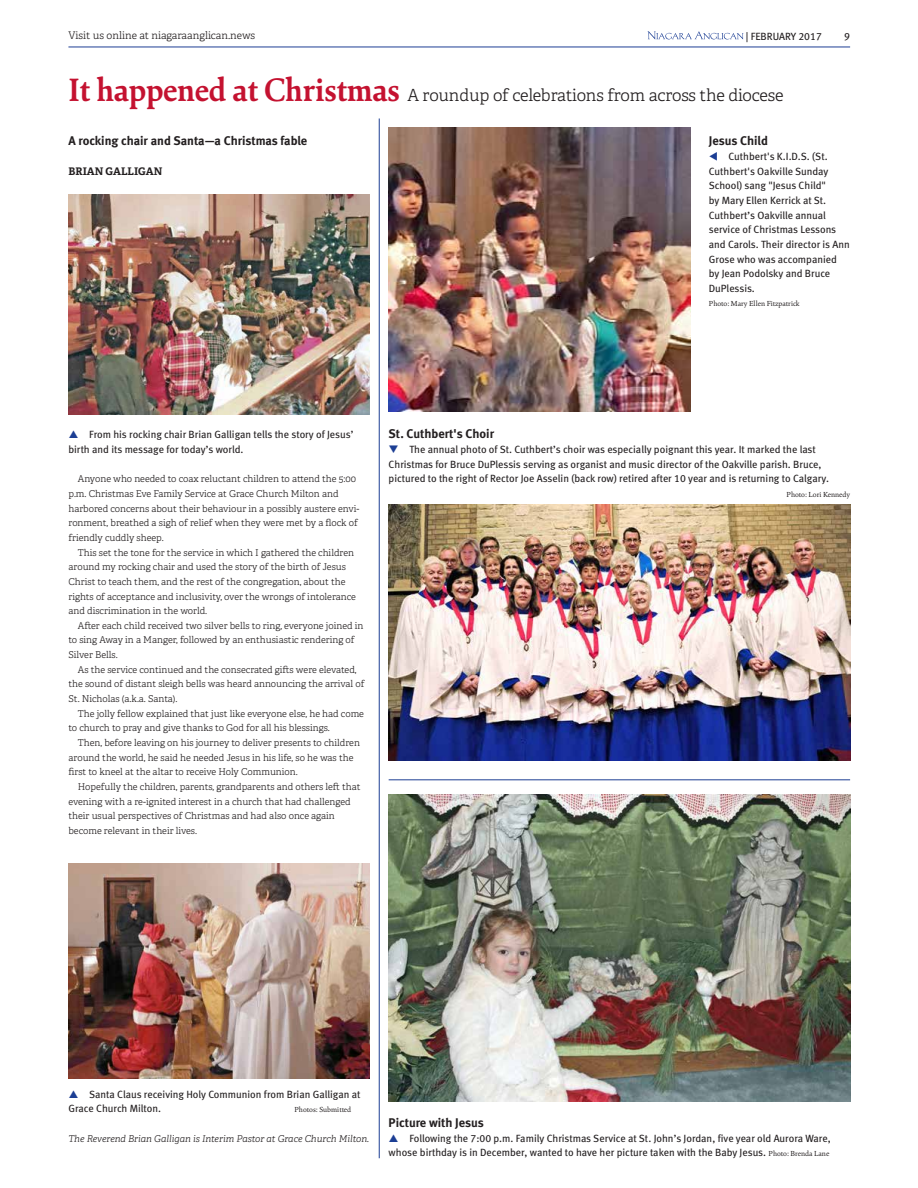
<style>
.page{position:relative;width:918px;height:1188px;background:#fff}
.page>*{position:absolute;margin:0;border:0;box-sizing:border-box;transform-origin:0 0}
.t1{font:300 16.8px "Adelle";letter-spacing:-.01em;color:#231f20}
.t2{font:12.6px "Meta Bold CELF";letter-spacing:-.005em;color:#231f20}
.t3{font:10.5px/14.7px "Meta Book CELF";color:#231f20}
.t4{font:300 10.5px "Adelle";color:#231f20}
.t5{font:700 10.5px "Adelle";color:#231f20}
.t6{font:300 9.45px/14.7px "Adelle";color:#231f20}
.t7{font:italic 300 9.45px "Adelle";color:#231f20}
.t8{font:7.35px "Cala";color:#231f20}
.s1{font-family:"Cala";font-weight:700;font-size:32.4px;color:#c41230}
.s2{color:#1c3e94}
.s3{font-family:"Cala";font-size:7.35px}
</style>
<div class="page">
<svg style="left:648px;top:31px;width:95px;height:9px"></svg>
<hr style="left:68px;top:47px;width:782px;height:1px;background:#1c3e94">
<img style="left:389px;top:795px;width:461px;height:307px">
<img style="left:389px;top:128px;width:301px;height:284px">
<img style="left:389px;top:504px;width:461px;height:257px">
<img style="left:68px;top:195px;width:302px;height:219px">
<img style="left:68px;top:863px;width:302px;height:215px">
<hr style="left:379px;top:118px;width:1px;height:1040px;background:#1c3e94">
<hr style="left:389px;top:780px;width:461px;height:1px;background:#1c3e94">
<p class="t4" style="left:68px;top:29px;width:188px">Visit us online at niagaraanglican.news</p>
<p class="t3" style="left:746px;top:29px;width:78px">| FEBRUARY 2017</p>
<p class="t3" style="left:844px;top:29px;width:7px">9</p>
<h1 class="t1" style="left:68px;top:85px;width:717px"><span class="s1">It happened at Christmas</span> A roundup of celebrations from across the diocese</h1>
<h2 class="t2" style="left:68px;top:133px;width:240px">A rocking chair and Santa—a Christmas fable</h2>
<p class="t5" style="left:68px;top:164px;width:95px">BRIAN GALLIGAN</p>
<h2 class="t2" style="left:709px;top:133px;width:61px">Jesus Child</h2>
<p class="t3" style="left:709px;top:149px;width:142px"><span class="s2">▼</span> Cuthbert's K.I.D.S. (St.<br>Cuthbert's Oakville Sunday<br>School) sang "Jesus Child"<br>by Mary Ellen Kerrick at St.<br>Cuthbert’s Oakville annual service of Christmas Lessons and Carols. Their director is Ann<br>Grose who was accompanied by Jean Podolsky and Bruce<br>DuPlessis.</p>
<p class="t8" style="left:709px;top:299px;width:92px">Photo: Mary Ellen Fitzpatrick</p>
<p class="t3" style="left:68px;top:427px;width:286px;text-indent:21px">From his rocking chair Brian Galligan tells the story of Jesus’ birth and its message for today’s world.</p>
<p class="t6" style="left:68px;top:472px;width:292px;text-indent:9px">Anyone who needed to coax reluctant children to attend the 5:00 p.m. Christmas Eve Family Service at Grace Church Milton and harbored concerns about their behaviour in a possibly austere envi&shy;ronment, breathed a sigh of relief when they were met by a flock of friendly cuddly sheep.</p>
<p class="t6" style="left:68px;top:545px;width:289px;text-indent:9px">This set the tone for the service in which I gathered the children around my rocking chair and used the story of the birth of Jesus Christ to teach them, and the rest of the congregation, about the rights of acceptance and inclusivity, over the wrongs of intolerance and discrimination in the world.</p>
<p class="t6" style="left:68px;top:618px;width:297px;text-indent:9px">After each child received two silver bells to ring, everyone joined in to sing Away in a Manger, followed by an enthusiastic rendering of<br>Silver Bells.</p>
<p class="t6" style="left:68px;top:662px;width:297px;text-indent:9px">As the service continued and the consecrated gifts were elevated, the sound of distant sleigh bells was heard announcing the arrival of<br>St. Nicholas (a.k.a. Santa).</p>
<p class="t6" style="left:68px;top:706px;width:297px;text-indent:9px">The jolly fellow explained that just like everyone else, he had come to church to pray and give thanks to God for all his blessings.</p>
<p class="t6" style="left:68px;top:736px;width:293px;text-indent:9px">Then, before leaving on his journey to deliver presents to children around the world, he said he needed Jesus in his life, so he was the first to kneel at the altar to receive Holy Communion.</p>
<p class="t6" style="left:68px;top:779px;width:294px;text-indent:9px">Hopefully the children, parents, grandparents and others left that evening with a re-ignited interest in a church that had challenged their usual perspectives of Christmas and had also once again become relevant in their lives.</p>
<h2 class="t2" style="left:389px;top:426px;width:107px">St. Cuthbert's Choir</h2>
<p class="t3" style="left:389px;top:442px;width:442px"><span class="s2">❑</span> The annual photo of St. Cuthbert’s choir was especially poignant this year. It marked the last<br>Christmas for Bruce DuPlessis serving as organist and music director of the Oakville parish. Bruce, pictured to the right of Rector Joe Asselin (back row) retired after 10 year and is returning to Calgary.</p>
<p class="t8" style="left:787px;top:490px;width:65px">Photo: Lori Kennedy</p>
<p class="t3" style="left:68px;top:1087px;width:294px;text-indent:21px">Santa Claus receiving Holy Communion from Brian Galligan at<br>Grace Church Milton.</p>
<p class="t8" style="left:294px;top:1105px;width:58px">Photos: Submitted</p>
<p class="t7" style="left:68px;top:1132px;width:302px">The Reverend Brian Galligan is Interim Pastor at Grace Church Milton.</p>
<h2 class="t2" style="left:389px;top:1115px;width:97px">Picture with Jesus</h2>
<p class="t3" style="left:389px;top:1131px;width:444px;text-align:right">Following the 7:00 p.m. Family Christmas Service at St. John’s Jordan, five year old Aurora Ware, whose birthday is in December, wanted to have her picture taken with the Baby Jesus. <span class="s3">Photo: Brenda Lane</span></p>
</div>
